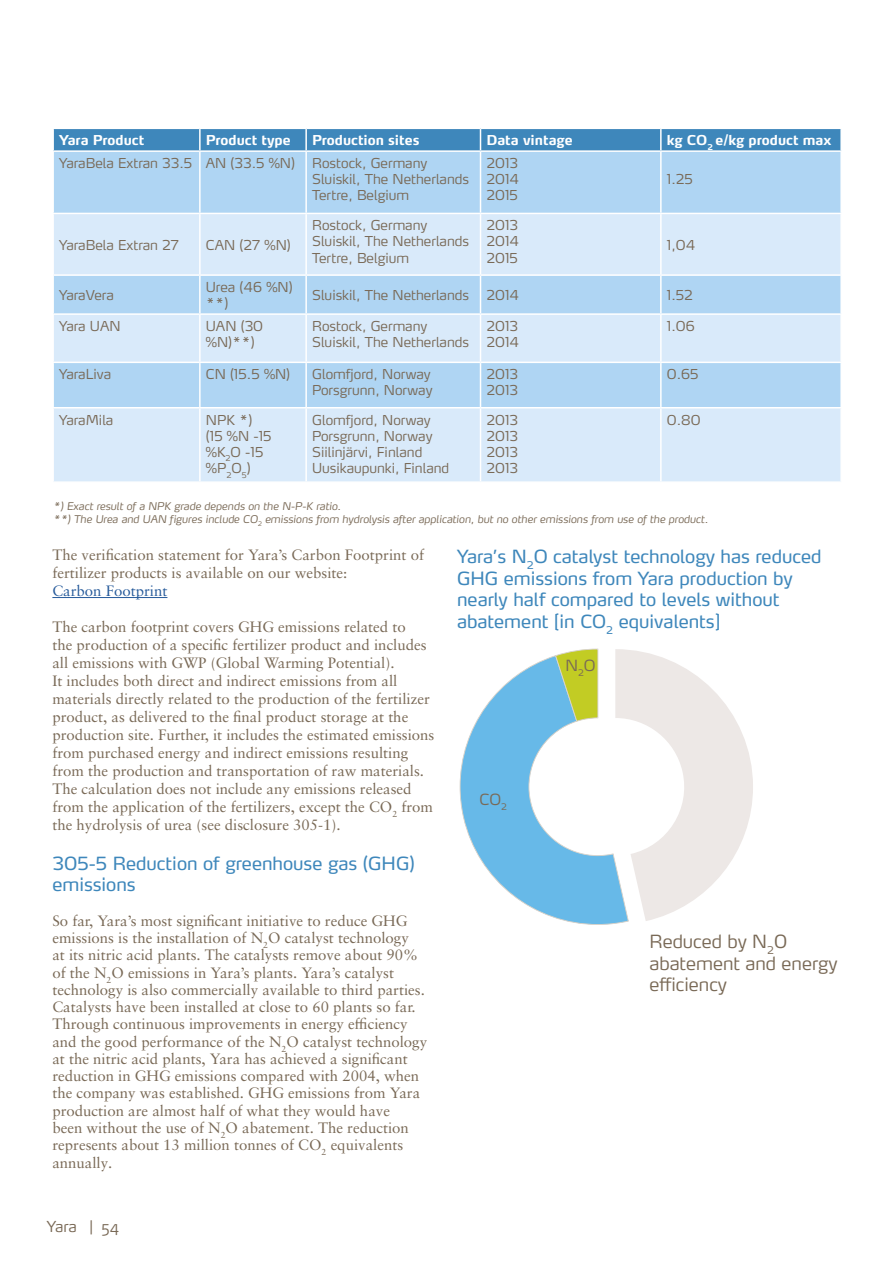
<style>
.page{position:relative;width:893px;height:1263px;background:#fff}
.page>*{position:absolute;margin:0;border:0;box-sizing:border-box;transform-origin:0 0}
.Sub_heading_blue{font:18px/21.6px "Yara Max LF";color:#3e87bb}
.t1{font:300 18px/21.6px "Yara Max LF";color:#796956}
.t2{font:300 15.3px "Yara Max LF";color:#796956}
.body_text{font:15px/18px "Sabon LT Pro";color:#796956}
.body_text-2{font:15px "Sabon LT Pro";color:#275b9b}
.t3{font:300 15px "Max OT";letter-spacing:-.01em;color:#796956}
.t4{font:300 13.5px/16.2px "Yara Max LF";color:#796956}
.t5{font:700 13.5px "Yara Max LF";color:#fff}
.t6{font:italic 300 10.5px "Yara Max LF";color:#796956}
</style>
<div class="page">
<hr style="left:52px;top:597px;width:115px;height:1px;background:#275b9b">
<svg style="left:615px;top:649px;width:138px;height:272px"></svg>
<svg style="left:460px;top:655px;width:169px;height:270px"></svg>
<svg style="left:555px;top:648px;width:43px;height:74px;background:#b2ca64"></svg>
<div style="left:54px;top:152px;width:786px;height:61px;background:#afd5f3"></div>
<svg style="left:54px;top:214px;width:786px;height:267px;background:#cce3f7"></svg>
<svg style="left:53px;top:128px;width:787px;height:22px;background:#468cbe"></svg>
<hr style="left:661px;top:128px;width:181px;height:1px;background:#fff">
<hr style="left:660px;top:129px;width:2px;height:21px;background:#fff">
<hr style="left:199px;top:152px;width:2px;height:61px;background:#fff">
<hr style="left:305px;top:152px;width:2px;height:61px;background:#fff">
<hr style="left:480px;top:152px;width:1px;height:61px;background:#fff">
<hr style="left:660px;top:152px;width:2px;height:61px;background:#fff">
<hr style="left:199px;top:214px;width:2px;height:60px;background:#fff">
<hr style="left:305px;top:214px;width:2px;height:60px;background:#fff">
<hr style="left:480px;top:214px;width:1px;height:60px;background:#fff">
<hr style="left:660px;top:214px;width:2px;height:60px;background:#fff">
<hr style="left:52px;top:274px;width:148px;height:2px;background:#fff">
<hr style="left:52px;top:313px;width:148px;height:2px;background:#fff">
<hr style="left:199px;top:315px;width:2px;height:47px;background:#fff">
<hr style="left:305px;top:315px;width:2px;height:47px;background:#fff">
<hr style="left:480px;top:315px;width:1px;height:47px;background:#fff">
<hr style="left:660px;top:315px;width:2px;height:47px;background:#fff">
<hr style="left:52px;top:362px;width:148px;height:1px;background:#fff">
<hr style="left:200px;top:362px;width:106px;height:1px;background:#fff">
<hr style="left:199px;top:363px;width:2px;height:44px;background:#fff">
<hr style="left:306px;top:362px;width:174px;height:1px;background:#fff">
<hr style="left:305px;top:363px;width:2px;height:44px;background:#fff">
<hr style="left:480px;top:362px;width:181px;height:1px;background:#fff">
<hr style="left:480px;top:363px;width:1px;height:44px;background:#fff">
<hr style="left:661px;top:362px;width:181px;height:1px;background:#fff">
<hr style="left:660px;top:363px;width:2px;height:44px;background:#fff">
<hr style="left:200px;top:274px;width:106px;height:2px;background:#fff">
<hr style="left:199px;top:276px;width:2px;height:37px;background:#fff">
<hr style="left:200px;top:313px;width:106px;height:2px;background:#fff">
<hr style="left:306px;top:274px;width:174px;height:2px;background:#fff">
<hr style="left:305px;top:276px;width:2px;height:37px;background:#fff">
<hr style="left:306px;top:313px;width:174px;height:2px;background:#fff">
<hr style="left:480px;top:274px;width:181px;height:2px;background:#fff">
<hr style="left:480px;top:276px;width:1px;height:37px;background:#fff">
<hr style="left:480px;top:313px;width:181px;height:2px;background:#fff">
<hr style="left:661px;top:274px;width:181px;height:2px;background:#fff">
<hr style="left:660px;top:276px;width:2px;height:37px;background:#fff">
<hr style="left:661px;top:313px;width:181px;height:2px;background:#fff">
<hr style="left:52px;top:407px;width:148px;height:1px;background:#fff">
<hr style="left:200px;top:407px;width:106px;height:1px;background:#fff">
<hr style="left:199px;top:408px;width:2px;height:73px;background:#fff">
<hr style="left:306px;top:407px;width:174px;height:1px;background:#fff">
<hr style="left:305px;top:408px;width:2px;height:73px;background:#fff">
<hr style="left:480px;top:407px;width:181px;height:1px;background:#fff">
<hr style="left:480px;top:408px;width:1px;height:73px;background:#fff">
<hr style="left:661px;top:407px;width:181px;height:1px;background:#fff">
<hr style="left:660px;top:408px;width:2px;height:73px;background:#fff">
<p class="t5" style="left:59px;top:132px;width:87px">Yara Product</p>
<p class="t5" style="left:206px;top:132px;width:86px">Product type</p>
<p class="t5" style="left:312px;top:132px;width:109px">Production sites</p>
<p class="t5" style="left:486px;top:132px;width:88px">Data vintage</p>
<p class="t5" style="left:667px;top:132px;width:166px">kg CO<sub>2</sub> e/kg product max</p>
<p class="t4" style="left:59px;top:155px;width:135px">YaraBela Extran 33.5</p>
<p class="t4" style="left:206px;top:155px;width:91px">AN (33.5 %N)</p>
<p class="t4" style="left:312px;top:155px;width:117px">Rostock, Germany</p>
<p class="t4" style="left:312px;top:171px;width:158px">Sluiskil, The Netherlands</p>
<p class="t4" style="left:312px;top:187px;width:98px">Tertre, Belgium</p>
<p class="t4" style="left:486px;top:155px;width:33px">2013</p>
<p class="t4" style="left:486px;top:171px;width:34px">2014</p>
<p class="t4" style="left:486px;top:187px;width:33px">2015</p>
<p class="t4" style="left:667px;top:171px;width:28px">1.25</p>
<p class="t4" style="left:59px;top:236px;width:121px">YaraBela Extran 27</p>
<p class="t4" style="left:206px;top:236px;width:86px">CAN (27 %N)</p>
<p class="t4" style="left:312px;top:217px;width:117px">Rostock, Germany</p>
<p class="t4" style="left:312px;top:233px;width:158px">Sluiskil, The Netherlands</p>
<p class="t4" style="left:312px;top:249px;width:98px">Tertre, Belgium</p>
<p class="t4" style="left:486px;top:217px;width:33px">2013</p>
<p class="t4" style="left:486px;top:233px;width:34px">2014</p>
<p class="t4" style="left:486px;top:249px;width:33px">2015</p>
<p class="t4" style="left:667px;top:236px;width:30px">1,04</p>
<p class="t4" style="left:59px;top:287px;width:56px">YaraVera</p>
<p class="t4" style="left:206px;top:279px;width:88px">Urea (46 %N) **)</p>
<p class="t4" style="left:312px;top:287px;width:158px">Sluiskil, The Netherlands</p>
<p class="t4" style="left:486px;top:287px;width:34px">2014</p>
<p class="t4" style="left:667px;top:287px;width:28px">1.52</p>
<p class="t4" style="left:59px;top:318px;width:63px">Yara UAN</p>
<p class="t4" style="left:206px;top:318px;width:59px">UAN (30 %N)**)</p>
<p class="t4" style="left:312px;top:318px;width:117px">Rostock, Germany</p>
<p class="t4" style="left:486px;top:318px;width:33px">2013</p>
<p class="t4" style="left:486px;top:334px;width:34px">2014</p>
<p class="t4" style="left:667px;top:318px;width:29px">1.06</p>
<p class="t4" style="left:312px;top:334px;width:158px">Sluiskil, The Netherlands</p>
<p class="t4" style="left:59px;top:366px;width:54px">YaraLiva</p>
<p class="t4" style="left:206px;top:366px;width:86px">CN (15.5 %N)</p>
<p class="t4" style="left:312px;top:366px;width:120px">Glomfjord, Norway</p>
<p class="t4" style="left:312px;top:382px;width:122px">Porsgrunn, Norway</p>
<p class="t4" style="left:59px;top:411px;width:56px">YaraMila</p>
<p class="t4" style="left:206px;top:411px;width:48px">NPK *)</p>
<p class="t4" style="left:206px;top:427px;width:67px">(15 %N -15 %K<sub>2</sub>O -15 %P<sub>2</sub>O<sub>5</sub>)</p>
<p class="t4" style="left:312px;top:411px;width:120px">Glomfjord, Norway</p>
<p class="t4" style="left:312px;top:427px;width:122px">Porsgrunn, Norway</p>
<p class="t4" style="left:312px;top:444px;width:112px">Siilinjärvi, Finland</p>
<p class="t4" style="left:312px;top:460px;width:139px">Uusikaupunki, Finland</p>
<p class="t4" style="left:486px;top:366px;width:33px">2013</p>
<p class="t4" style="left:486px;top:382px;width:33px">2013</p>
<p class="t4" style="left:486px;top:411px;width:33px">2013</p>
<p class="t4" style="left:486px;top:427px;width:33px">2013</p>
<p class="t4" style="left:486px;top:444px;width:33px">2013</p>
<p class="t4" style="left:486px;top:460px;width:33px">2013</p>
<p class="t4" style="left:667px;top:366px;width:33px">0.65</p>
<p class="t4" style="left:667px;top:411px;width:35px">0.80</p>
<p class="t6" style="left:53px;top:500px;width:289px">*) Exact result of a NPK grade depends on the N-P-K ratio.</p>
<p class="t6" style="left:53px;top:512px;width:656px">**) The Urea and UAN figures include CO<sub>2</sub> emissions from hydrolysis after application, but no other emissions from use of the product.</p>
<p class="body_text" style="left:52px;top:545px;width:373px">The verification statement for Yara’s Carbon Footprint of fertilizer products is available on our website:</p>
<p class="body_text-2" style="left:52px;top:581px;width:117px">Carbon Footprint</p>
<p class="body_text" style="left:52px;top:617px;width:384px">The carbon footprint covers GHG emissions related to<br>the production of a specific fertilizer product and includes all emissions with GWP (Global Warming Potential).<br>It includes both direct and indirect emissions from all materials directly related to the production of the fertilizer product, as delivered to the final product storage at the production site. Further, it includes the estimated emissions from purchased energy and indirect emissions resulting from the production and transportation of raw materials.<br>The calculation does not include any emissions released from the application of the fertilizers, except the CO<sub>2</sub> from the hydrolysis of urea (see disclosure 305-1).</p>
<p class="Sub_heading_blue" style="left:52px;top:852px;width:364px">305-5 Reduction of greenhouse gas (GHG) emissions</p>
<p class="body_text" style="left:52px;top:911px;width:374px;line-height:17.2px">So far, Yara’s most significant initiative to reduce GHG emissions is the installation of N<sub>2</sub>O catalyst technology at its nitric acid plants. The catalysts remove about 90% of the N<sub>2</sub>O emissions in Yara’s plants. Yara’s catalyst technology is also commercially available to third parties.<br>Catalysts have been installed at close to 60 plants so far.</p>
<p class="body_text" style="left:52px;top:1015px;width:376px;line-height:17.4px">Through continuous improvements in energy efficiency and the good performance of the N<sub>2</sub>O catalyst technology at the nitric acid plants, Yara has achieved a significant reduction in GHG emissions compared with 2004, when the company was established. GHG emissions from Yara production are almost half of what they would have<br>been without the use of N<sub>2</sub>O abatement. The reduction represents about 13 million tonnes of CO<sub>2</sub> equivalents annually.</p>
<p class="t3" style="left:47px;top:1216px;width:74px">Yara | 54</p>
<p class="Sub_heading_blue" style="left:457px;top:545px;width:366px">Yara’s N<sub>2</sub>O catalyst technology has reduced GHG emissions from Yara production by nearly half compared to levels without abatement [in CO<sub>2</sub> equivalents]</p>
<p class="t2" style="left:479px;top:790px;width:29px">CO<sub>2</sub></p>
<p class="t2" style="left:566px;top:655px;width:32px">N<sub>2</sub>O</p>
<p class="t1" style="left:649px;top:930px;width:189px">Reduced by N<sub>2</sub>0 abatement and energy efficiency</p>
</div>
